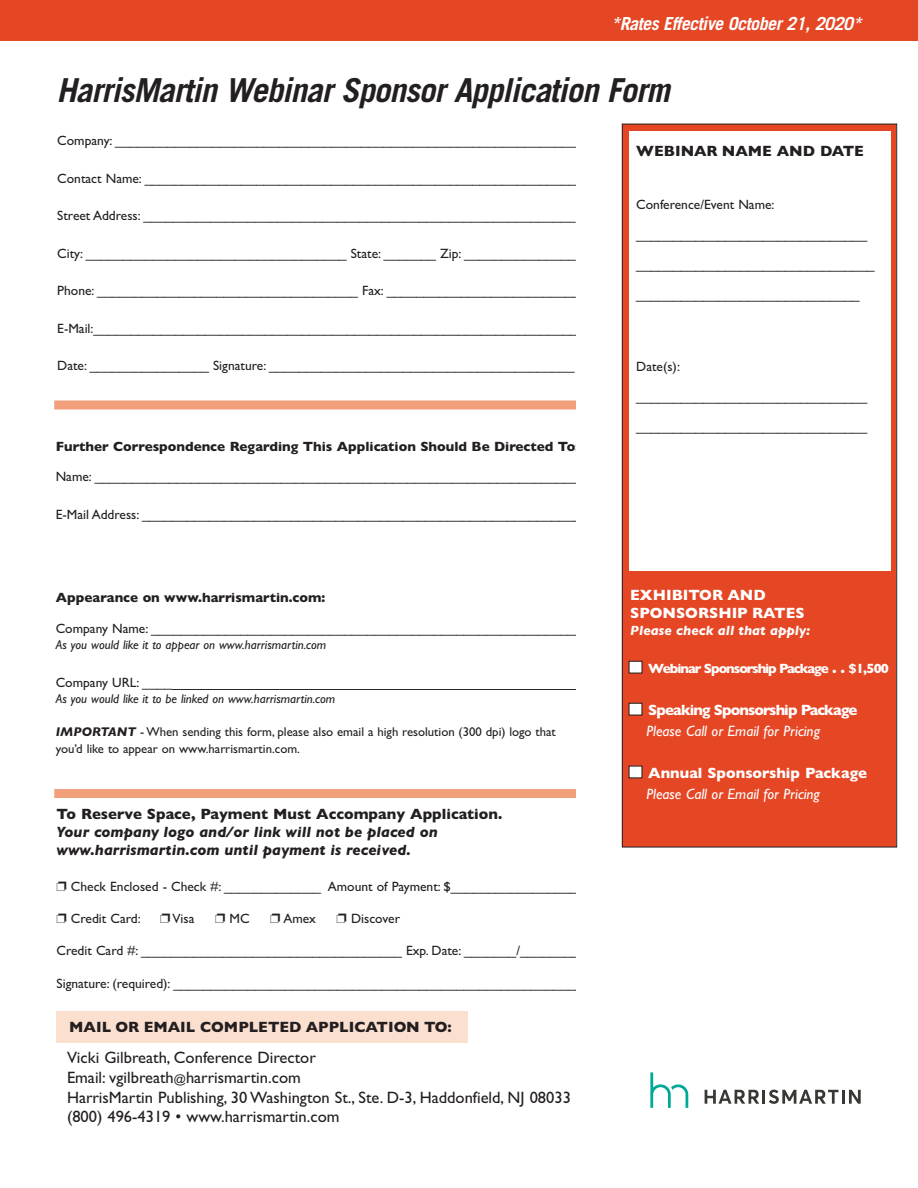
<style>
.page{position:relative;width:918px;height:1188px;background:#fff}
.page>*{position:absolute;margin:0;border:0;box-sizing:border-box;transform-origin:0 0}
.t1{font:italic 700 33px "Trade Gothic LT";letter-spacing:-.03em;color:#231f20}
.t2{font:italic 700 18px "Trade Gothic LT";letter-spacing:-.03em;color:#fff}
.t3{font:16.5px/19.8px "Gill Sans";color:#231f20}
.t4{font:700 15px "Gill Sans";color:#231f20}
.t5{font:italic 700 15px/18px "Gill Sans";color:#231f20}
.t6{font:15px "Gill Sans";color:#231f20}
.t7{font:italic 15px "Gill Sans";color:#fff}
.t8{font:700 15px/18px "Gill Sans";color:#fff}
.t9{font:700 15px "Gill Sans";letter-spacing:-.06em;color:#fff}
.t10{font:13.5px "Gill Sans";color:#231f20}
.t11{font:700 13.5px "Gill Sans";color:#231f20}
.t12{font:700 13.5px "Gill Sans";letter-spacing:-.075em;color:#fff}
.t13{font:italic 700 13.5px "Gill Sans";color:#fff}
.t14{font:12.75px/16.5px "Gill Sans";color:#231f20}
.t15{font:italic 12.75px "Gill Sans";color:#231f20}
.s1{font-size:13.5px}
.s2{font-weight:700;font-style:italic}
.s3{font-size:12px}
.s4{font-size:16.5px}
</style>
<div class="page">
<div style="left:0;top:0;width:918px;height:41px;background:#e54624"></div>
<svg style="left:705px;top:1090px;width:133px;height:14px"></svg>
<hr style="left:842px;top:1090px;width:3px;height:14px;background:#373935">
<svg style="left:849px;top:1090px;width:12px;height:14px"></svg>
<svg style="left:650px;top:1072px;width:38px;height:36px"></svg>
<div style="left:56px;top:1011px;width:412px;height:32px;background:#fbdfcf"></div>
<div style="left:54px;top:400px;width:540px;height:10px;background:#f2a07c"></div>
<div style="left:54px;top:789px;width:540px;height:9px;background:#f2a07c"></div>
<div style="left:623px;top:124px;width:273px;height:723px;background:#e54624"></div>
<div style="left:629px;top:662px;width:13px;height:11px;background:#fff"></div>
<div style="left:629px;top:661px;width:13px;height:12px;border:1px solid #231f20"></div>
<div style="left:629px;top:704px;width:13px;height:11px;background:#fff"></div>
<div style="left:629px;top:703px;width:13px;height:12px;border:1px solid #231f20"></div>
<div style="left:629px;top:766px;width:13px;height:12px;background:#fff"></div>
<div style="left:629px;top:131px;width:261px;height:440px;background:#fff"></div>
<div style="left:576px;top:138px;width:45px;height:860px;background:#fff"></div>
<h2 class="t2" style="left:611px;top:13px;width:252px">*Rates Effective October 21, 2020*</h2>
<h1 class="t1" style="left:57px;top:69px;width:615px">HarrisMartin Webinar Sponsor Application Form</h1>
<p class="t10" style="left:57px;top:133px;width:521px">Company: ______________________________________________________________</p>
<p class="t10" style="left:57px;top:170px;width:521px">Contact Name: __________________________________________________________</p>
<p class="t10" style="left:57px;top:208px;width:520px">Street Address: __________________________________________________________</p>
<p class="t10" style="left:57px;top:245px;width:520px">City: ___________________________________ State: _______ Zip: _______________</p>
<p class="t10" style="left:57px;top:283px;width:532px">Phone: ___________________________________ Fax: ___________________________</p>
<p class="t10" style="left:57px;top:320px;width:522px">E-Mail:_________________________________________________________________</p>
<p class="t10" style="left:57px;top:358px;width:519px">Date: ________________ Signature: _________________________________________</p>
<p class="t4" style="left:636px;top:142px;width:229px">WEBINAR NAME AND DATE</p>
<p class="t10" style="left:636px;top:196px;width:140px">Conference/Event Name:</p>
<p class="t10" style="left:636px;top:226px;width:232px">_______________________________</p>
<p class="t10" style="left:636px;top:256px;width:240px">________________________________</p>
<p class="t10" style="left:636px;top:286px;width:225px">______________________________</p>
<p class="t10" style="left:636px;top:358px;width:45px">Date(s):</p>
<p class="t10" style="left:636px;top:388px;width:232px">_______________________________</p>
<p class="t10" style="left:636px;top:418px;width:232px">_______________________________</p>
<p class="t11" style="left:56px;top:439px;width:525px">Further Correspondence Regarding This Application Should Be Directed To:</p>
<p class="t10" style="left:56px;top:469px;width:532px">Name: __________________________________________________________________</p>
<p class="t10" style="left:56px;top:506px;width:535px">E-Mail Address: ____________________________________________________________</p>
<p class="t11" style="left:56px;top:590px;width:271px">Appearance on www.harrismartin.com:</p>
<p class="t10" style="left:56px;top:620px;width:536px">Company Name: ___________________________________________________________</p>
<p class="t15" style="left:56px;top:637px;width:272px">As you would like it to appear on www.harrismartin.com</p>
<p class="t6" style="left:56px;top:673px;width:532px"><span class="s1">Company URL: ____</span>__________________________________________________</p>
<p class="t15" style="left:56px;top:691px;width:281px">As you would like it to be linked on www.harrismartin.com</p>
<p class="t14" style="left:56px;top:723px;width:502px"><span class="s2">IMPORTANT</span> - When sending this form, please also email a high resolution (300 dpi) logo that you’d like to appear on www.harrismartin.com.</p>
<p class="t4" style="left:57px;top:805px;width:447px">To Reserve Space, Payment Must Accompany Application.</p>
<p class="t5" style="left:57px;top:823px;width:383px">Your company logo and/or link will not be placed on www.harrismartin.com until payment is received.</p>
<p class="t10" style="left:71px;top:878px;width:523px">Check Enclosed - Check #: _____________ Amount of Payment: $___________________</p>
<p class="t10" style="left:71px;top:911px;width:71px">Credit Card:</p>
<p class="t10" style="left:172px;top:911px;width:24px">Visa</p>
<p class="t10" style="left:230px;top:911px;width:22px">MC</p>
<p class="t10" style="left:283px;top:911px;width:34px">Amex</p>
<p class="t10" style="left:351px;top:911px;width:50px">Discover</p>
<p class="t10" style="left:57px;top:942px;width:525px">Credit Card #: ___________________________________ Exp. Date: _______/________</p>
<p class="t10" style="left:57px;top:976px;width:535px">Signature: (required): ________________________________________________________</p>
<p class="t4" style="left:69px;top:1018px;width:384px">MAIL OR EMAIL COMPLETED APPLICATION TO:</p>
<p class="t3" style="left:67px;top:1047px;width:505px">Vicki Gilbreath, Conference Director<br>Email: vgilbreath<span class="s3">@</span>harrismartin.com<br>HarrisMartin Publishing, 30 Washington St., Ste. D-3, Haddonfield, NJ 08033 (800) 496-4319 • www.harrismartin.com</p>
<p class="t8" style="left:630px;top:586px;width:176px">EXHIBITOR AND<br>SPONSORSHIP RATES</p>
<p class="t13" style="left:630px;top:623px;width:182px">Please check all that apply:</p>
<p class="t12" style="left:648px;top:660px;width:242px">Webinar Sponsorship Package <span class="s4">. .</span> $1,500</p>
<p class="t9" style="left:648px;top:701px;width:211px">Speaking Sponsorship Package</p>
<p class="t7" style="left:646px;top:722px;width:175px">Please Call or Email for Pricing</p>
<p class="t8" style="left:648px;top:763px;width:220px">Annual Sponsorship Package</p>
<p class="t7" style="left:646px;top:785px;width:175px">Please Call or Email for Pricing</p>
</div>
